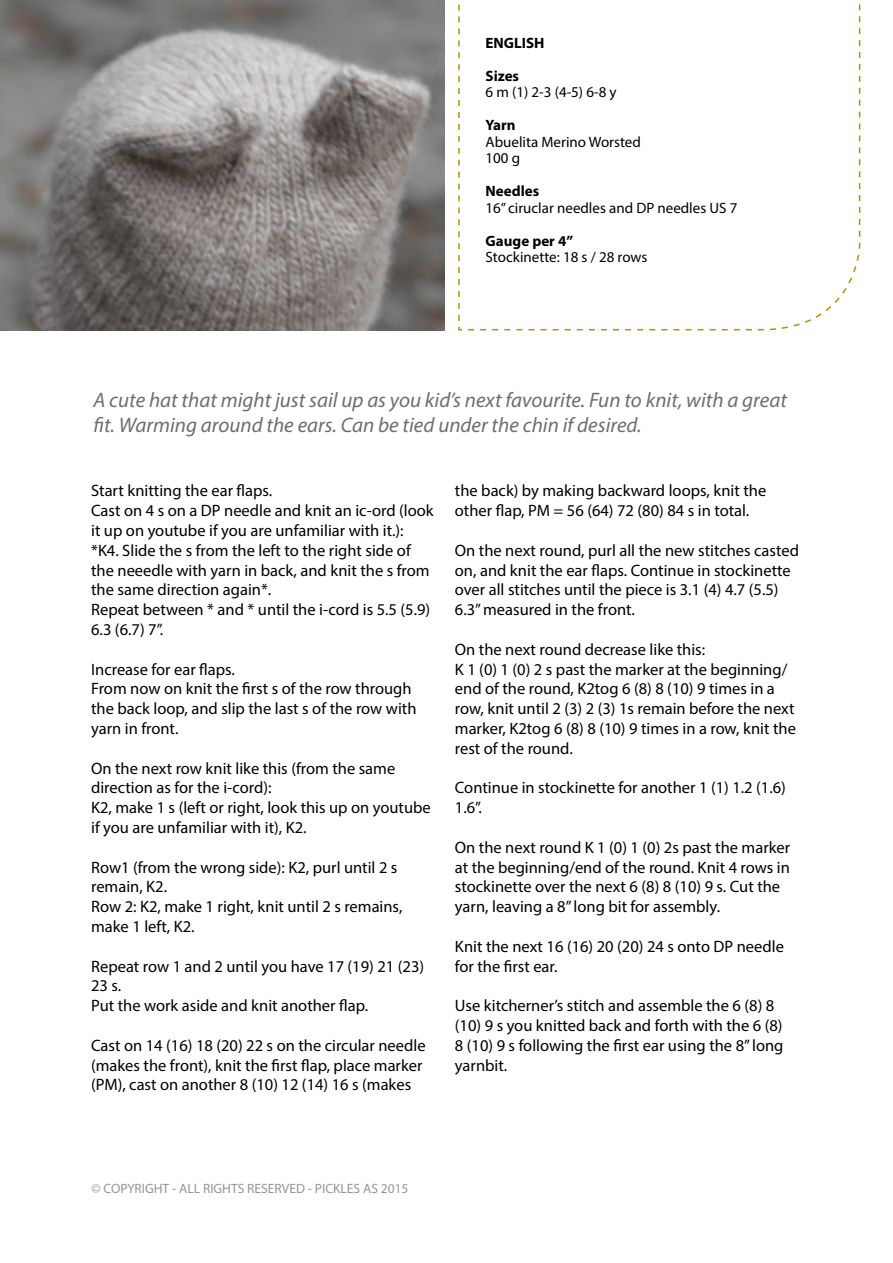
<style>
.page{position:relative;width:893px;height:1263px;background:#fff}
.page>*{position:absolute;margin:0;border:0;box-sizing:border-box;transform-origin:0 0}
.t1{font:italic 21px/25.2px "Myriad Pro";color:#6d6e71}
.t2{font:16.5px/19.8px "Myriad Pro";color:#000}
.t3{font:15px/16.5px "Myriad Pro";color:#000}
.t4{font:700 15px "Myriad Pro";color:#000}
.t5{font:13.5px "Myriad Pro";color:#939598}
</style>
<div class="page">
<img style="left:0;top:0;width:444px;height:330px">
<svg style="left:458px;top:4px;width:403px;height:327px"></svg>
<p class="t4" style="left:486px;top:33px;width:60px">ENGLISH</p>
<p class="t4" style="left:486px;top:66px;width:35px">Sizes</p>
<p class="t3" style="left:486px;top:84px;width:133px">6 m (1) 2-3 (4-5) 6-8 y</p>
<p class="t4" style="left:486px;top:115px;width:32px">Yarn</p>
<p class="t3" style="left:486px;top:133px;width:157px">Abuelita Merino Worsted<br>100 g</p>
<p class="t4" style="left:486px;top:181px;width:55px">Needles</p>
<p class="t3" style="left:486px;top:199px;width:253px">16” ciruclar needles and DP needles US 7</p>
<p class="t4" style="left:486px;top:231px;width:89px">Gauge per 4”</p>
<p class="t3" style="left:486px;top:249px;width:163px">Stockinette: 18 s / 28 rows</p>
<p class="t1" style="left:94px;top:387px;width:695px">A cute hat that might just sail up as you kid’s next favourite. Fun to knit, with a great fit. Warming around the ears. Can be tied under the chin if desired.</p>
<p class="t2" style="left:91px;top:481px;width:344px">Start knitting the ear flaps.<br>Cast on 4 s on a DP needle and knit an ic-ord (look it up on youtube if you are unfamiliar with it.): *K4. Slide the s from the left to the right side of the neeedle with yarn in back, and knit the s from the same direction again*.<br>Repeat between * and * until the i-cord is 5.5 (5.9)<br>6.3 (6.7) 7”.</p>
<p class="t2" style="left:91px;top:659px;width:327px">Increase for ear flaps.<br>From now on knit the first s of the row through the back loop, and slip the last s of the row with yarn in front.</p>
<p class="t2" style="left:91px;top:758px;width:341px">On the next row knit like this (from the same direction as for the i-cord):<br>K2, make 1 s (left or right, look this up on youtube if you are unfamiliar with it), K2.</p>
<p class="t2" style="left:91px;top:857px;width:313px">Row1 (from the wrong side): K2, purl until 2 s remain, K2.<br>Row 2: K2, make 1 right, knit until 2 s remains, make 1 left, K2.</p>
<p class="t2" style="left:91px;top:956px;width:334px">Repeat row 1 and 2 until you have 17 (19) 21 (23)<br>23 s.<br>Put the work aside and knit another flap.</p>
<p class="t2" style="left:91px;top:1035px;width:336px">Cast on 14 (16) 18 (20) 22 s on the circular needle (makes the front), knit the first flap, place marker (PM), cast on another 8 (10) 12 (14) 16 s (makes</p>
<p class="t2" style="left:455px;top:481px;width:313px">the back) by making backward loops, knit the other flap, PM = 56 (64) 72 (80) 84 s in total.</p>
<p class="t2" style="left:455px;top:540px;width:346px">On the next round, purl all the new stitches casted on, and knit the ear flaps. Continue in stockinette over all stitches until the piece is 3.1 (4) 4.7 (5.5)<br>6.3” measured in the front.</p>
<p class="t2" style="left:455px;top:639px;width:343px">On the next round decrease like this:<br>K 1 (0) 1 (0) 2 s past the marker at the beginning/ end of the round, K2tog 6 (8) 8 (10) 9 times in a row, knit until 2 (3) 2 (3) 1s remain before the next marker, K2tog 6 (8) 8 (10) 9 times in a row, knit the rest of the round.</p>
<p class="t2" style="left:455px;top:778px;width:332px">Continue in stockinette for another 1 (1) 1.2 (1.6)<br>1.6”.</p>
<p class="t2" style="left:455px;top:837px;width:337px">On the next round K 1 (0) 1 (0) 2s past the marker at the beginning/end of the round. Knit 4 rows in stockinette over the next 6 (8) 8 (10) 9 s. Cut the yarn, leaving a 8” long bit for assembly.</p>
<p class="t2" style="left:455px;top:936px;width:331px">Knit the next 16 (16) 20 (20) 24 s onto DP needle for the first ear.</p>
<p class="t2" style="left:455px;top:995px;width:330px">Use kitcherner’s stitch and assemble the 6 (8) 8 (10) 9 s you knitted back and forth with the 6 (8)<br>8 (10) 9 s following the first ear using the 8” long yarnbit.</p>
<p class="t5" style="left:92px;top:1180px;width:319px">© COPYRIGHT - ALL RIGHTS RESERVED - PICKLES AS 2015</p>
</div>
